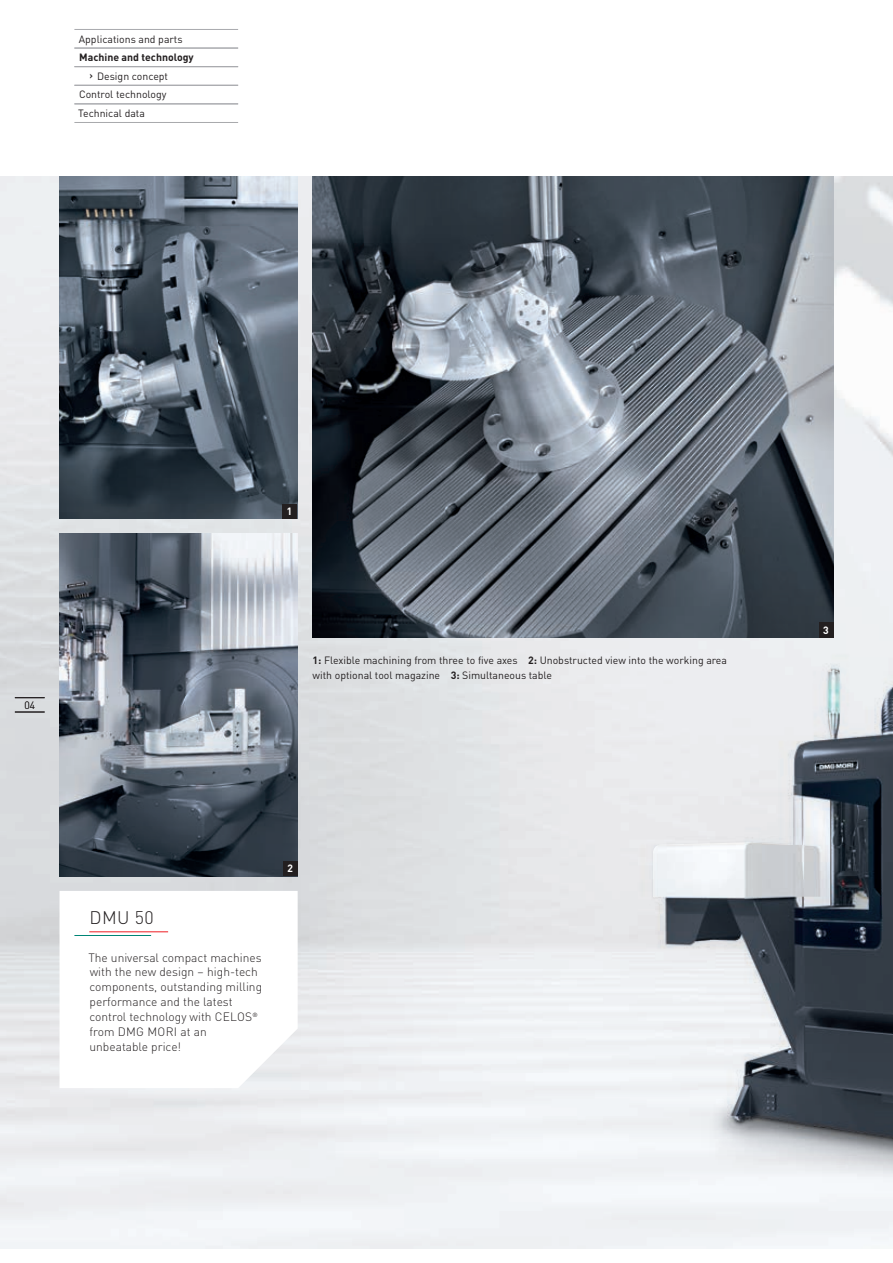
<style>
.page{position:relative;width:893px;height:1263px;background:#fff}
.page>*{position:absolute;margin:0;border:0;box-sizing:border-box;transform-origin:0 0}
.t1{font:300 18px "DIN Pro";color:#231f20}
.t2{font:300 12px/14.9px "DIN Pro";color:#231f20}
.t3{font:10.5px/14.9px "DIN Pro";color:#231f20}
.t4{font:700 10.5px "DIN Pro";color:#231f20}
.t5{font:700 10.5px "DIN Pro";color:#fff}
.t6{font:300 10.5px "DIN Pro";color:#231f20}
.s1{font-weight:500}
.s2{font-weight:700}
</style>
<div class="page">
<img style="left:0;top:176px;width:893px;height:1072px">
<hr style="left:74px;top:29px;width:164px;height:1px;background:#a8a9ad">
<hr style="left:74px;top:48px;width:164px;height:1px;background:#a8a9ad">
<hr style="left:74px;top:66px;width:164px;height:1px;background:#a8a9ad">
<hr style="left:74px;top:85px;width:164px;height:1px;background:#a8a9ad">
<hr style="left:74px;top:104px;width:164px;height:1px;background:#a8a9ad">
<hr style="left:74px;top:122px;width:164px;height:1px;background:#a8a9ad">
<img style="left:556px;top:553px;width:337px;height:696px">
<img style="left:653px;top:669px;width:240px;height:467px">
<svg style="left:60px;top:891px;width:238px;height:197px"></svg>
<hr style="left:74px;top:935px;width:77px;height:1px;background:#008575">
<hr style="left:89px;top:931px;width:79px;height:1px;background:#ee1d23">
<img style="left:313px;top:176px;width:520px;height:462px">
<div style="left:819px;top:623px;width:14px;height:15px;background:#231f20"></div>
<img style="left:60px;top:534px;width:238px;height:342px">
<div style="left:283px;top:861px;width:15px;height:15px;background:#231f20"></div>
<img style="left:60px;top:176px;width:238px;height:343px">
<div style="left:282px;top:504px;width:15px;height:15px;background:#231f20"></div>
<hr style="left:15px;top:697px;width:30px;height:1px;background:#231f20">
<hr style="left:15px;top:712px;width:30px;height:1px;background:#231f20">
<p class="t3" style="left:79px;top:31px;width:105px">Applications and parts</p>
<p class="t4" style="left:79px;top:49px;width:116px">Machine and technology</p>
<p class="t3" style="left:89px;top:68px;width:80px"><span class="s1">›</span> Design concept</p>
<p class="t3" style="left:79px;top:86px;width:89px">Control technology</p>
<p class="t3" style="left:78px;top:105px;width:68px">Technical data</p>
<p class="t6" style="left:25px;top:697px;width:12px">04</p>
<p class="t5" style="left:287px;top:503px;width:6px">1</p>
<p class="t3" style="left:313px;top:652px;width:416px"><span class="s2">1:</span> Flexible machining from three to five axes <span class="s2">2:</span> Unobstructed view into the working area with optional tool magazine <span class="s2">3:</span> Simultaneous table</p>
<h1 class="t1" style="left:89px;top:904px;width:66px">DMU 50</h1>
<p class="t2" style="left:88px;top:949px;width:175px">The universal compact machines with the new design – high-tech components, outstanding milling performance and the latest control technology with CELOS<sup>® </sup>from DMG MORI at an unbeatable price!</p>
<p class="t5" style="left:287px;top:860px;width:7px">2</p>
<p class="t5" style="left:823px;top:622px;width:7px">3</p>
</div>
